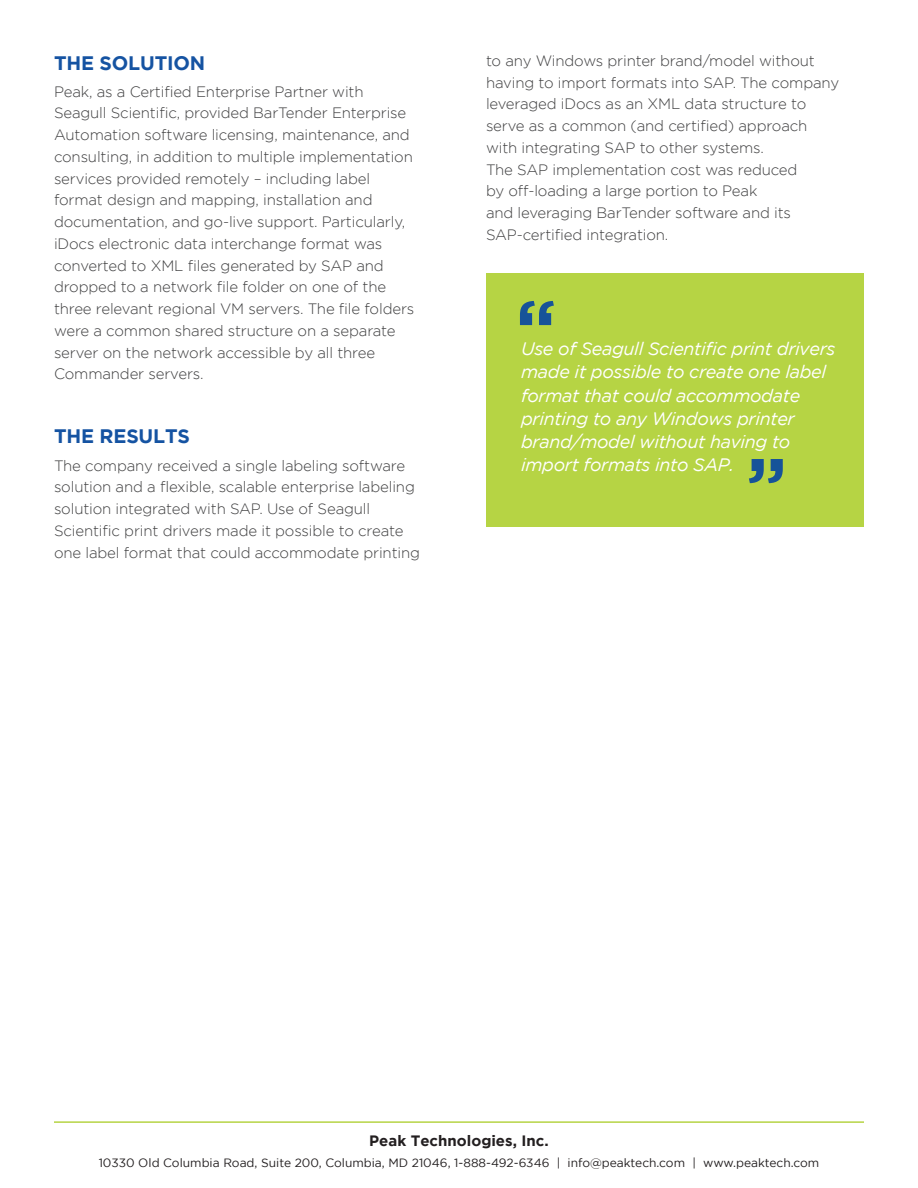
<style>
.page{position:relative;width:918px;height:1188px;background:#fff}
.page>*{position:absolute;margin:0;border:0;box-sizing:border-box;transform-origin:0 0}
.quote_mark{font:700 75px "Gotham";color:#165399}
.Body_Text{font:700 19.5px "Gotham";letter-spacing:-.01em;color:#1553a2}
.Heading1{font:700 19.5px "Gotham";letter-spacing:-.01em;color:#1553a2}
.White_Quote{font:italic 18px/23.2px "Gotham";letter-spacing:-.02em;color:#fff}
.Body_Text-2{font:300 15px/21.8px "Gotham";letter-spacing:-.01em;color:#3e3e3f}
.t1{font:700 15px "Gotham";color:#231f20}
.t2{font:12px "Gotham";color:#231f20}
</style>
<div class="page">
<hr style="left:54px;top:1121px;width:810px;height:2px;background:#b6d444">
<div style="left:486px;top:273px;width:378px;height:253px;background:#b6d444"></div>
<p class="Body_Text" style="left:54px;top:51px;width:153px">THE SOLUTION</p>
<p class="Body_Text-2" style="left:54px;top:80px;width:362px">Peak, as a Certified Enterprise Partner with Seagull Scientific, provided BarTender Enterprise Automation software licensing, maintenance, and consulting, in addition to multiple implementation services provided remotely – including label format design and mapping, installation and documentation, and go-live support. Particularly, iDocs electronic data interchange format was converted to XML files generated by SAP and dropped to a network file folder on one of the three relevant regional VM servers. The file folders were a common shared structure on a separate server on the network accessible by all three Commander servers.</p>
<p class="Heading1" style="left:54px;top:425px;width:137px">THE RESULTS</p>
<p class="Body_Text-2" style="left:54px;top:454px;width:368px">The company received a single labeling software solution and a flexible, scalable enterprise labeling solution integrated with SAP. Use of Seagull Scientific print drivers made it possible to create one label format that could accommodate printing</p>
<p class="Body_Text-2" style="left:486px;top:50px;width:355px">to any Windows printer brand/model without having to import formats into SAP. The company leveraged iDocs as an XML data structure to serve as a common (and certified) approach with integrating SAP to other systems.<br>The SAP implementation cost was reduced<br>by off-loading a large portion to Peak<br>and leveraging BarTender software and its SAP-certified integration.</p>
<p class="quote_mark" style="left:516px;top:284px;width:42px">“</p>
<p class="White_Quote" style="left:521px;top:337px;width:316px">Use of Seagull Scientific print drivers made it possible to create one label format that could accommodate printing to any Windows printer brand/model without having to import formats into SAP.</p>
<p class="quote_mark" style="left:747px;top:442px;width:42px">”</p>
<p class="t1" style="left:369px;top:1132px;width:181px">Peak Technologies, Inc.</p>
<p class="t2" style="left:99px;top:1156px;width:722px">10330 Old Columbia Road, Suite 200, Columbia, MD 21046, 1-888-492-6346 | info@peaktech.com | www.peaktech.com</p>
</div>
